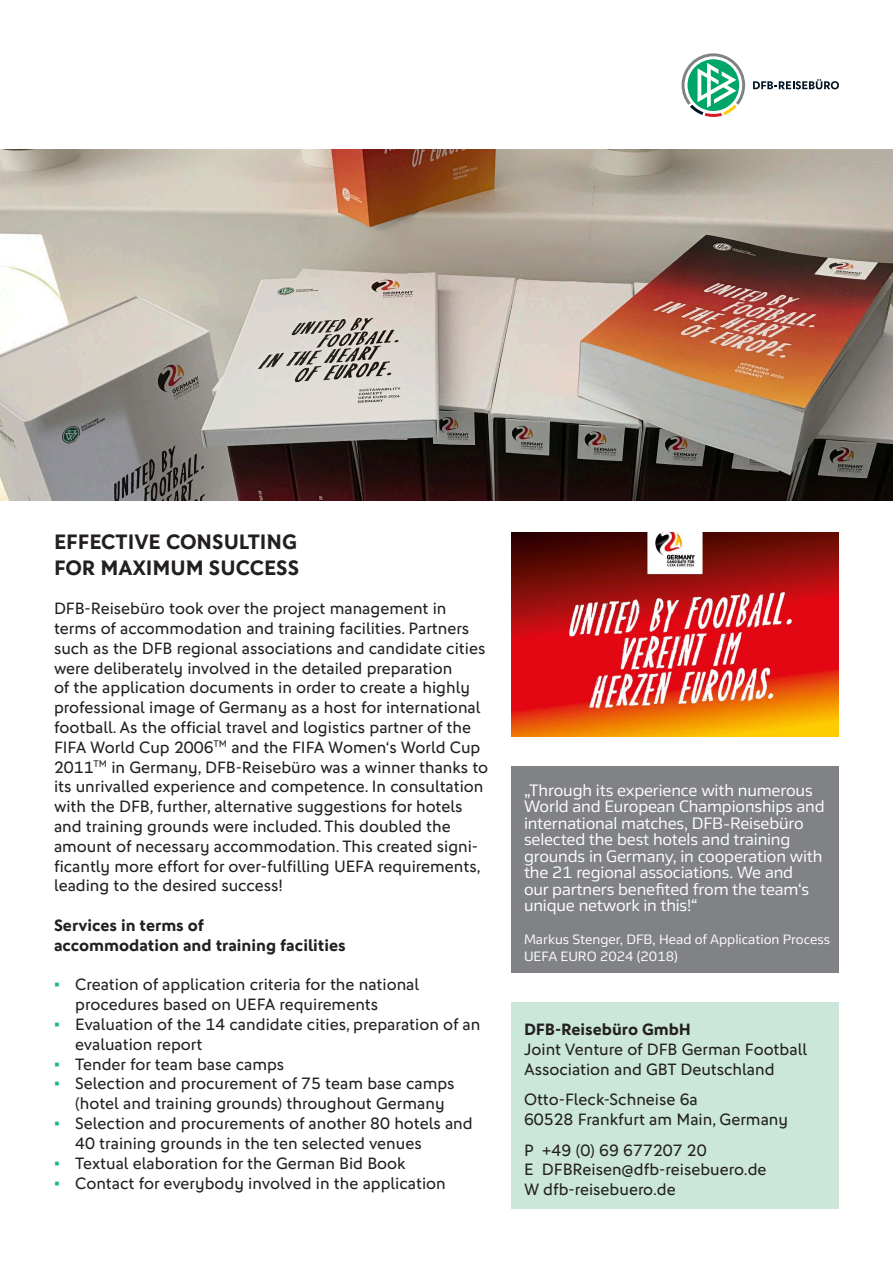
<style>
.page{position:relative;width:893px;height:1263px;background:#fff}
.page>*{position:absolute;margin:0;border:0;box-sizing:border-box;transform-origin:0 0}
.t1{font:700 21px "DFB Sans";color:#231f20}
.t2{font:16.5px/19.8px "DFB Sans";color:#231f20}
.t3{font:16.5px/16.5px "DFL";letter-spacing:-.01em;color:#fff}
.t4{font:700 16.5px "DFB Sans";color:#231f20}
.t5{font:13.5px/16.5px "DFL";color:#fff}
.s1{font-family:"Arial";color:#19b68a}
</style>
<div class="page">
<img style="left:511px;top:533px;width:328px;height:204px">
<img style="left:0;top:149px;width:893px;height:352px">
<div style="left:511px;top:1003px;width:328px;height:206px;background:#cbe7da"></div>
<svg style="left:753px;top:79px;width:86px;height:10px"></svg>
<svg style="left:682px;top:53px;width:63px;height:64px"></svg>
<div style="left:511px;top:767px;width:328px;height:206px;background:#808285"></div>
<p class="t1" style="left:54px;top:530px;width:245px">EFFECTIVE CONSULTING</p>
<p class="t1" style="left:54px;top:555px;width:247px">FOR MAXIMUM SUCCESS</p>
<p class="t2" style="left:54px;top:598px;width:436px">DFB-Reisebüro took over the project management in terms of accommodation and training facilities. Partners such as the DFB regional associations and candidate cities were deliberately involved in the detailed preparation<br>of the application documents in order to create a highly professional image of Germany as a host for international football. As the official travel and logistics partner of the FIFA World Cup 2006<sup>TM</sup> and the FIFA Women‘s World Cup 2011<sup>TM</sup> in Germany, DFB-Reisebüro was a winner thanks to its unrivalled experience and competence. In consultation with the DFB, further, alternative suggestions for hotels and training grounds were included. This doubled the amount of necessary accommodation. This created signi&shy;ficantly more effort for over-fulfilling UEFA requirements, leading to the desired success!</p>
<p class="t4" style="left:54px;top:915px;width:152px">Services in terms of</p>
<p class="t4" style="left:54px;top:935px;width:293px">accommodation and training facilities</p>
<p class="t2" style="left:54px;top:975px;width:367px"><span class="s1">▪</span> Creation of application criteria for the national</p>
<p class="t2" style="left:75px;top:994px;width:304px">procedures based on UEFA requirements</p>
<p class="t2" style="left:54px;top:1014px;width:428px"><span class="s1">▪</span> Evaluation of the 14 candidate cities, preparation of an</p>
<p class="t2" style="left:75px;top:1034px;width:129px">evaluation report</p>
<p class="t2" style="left:54px;top:1054px;width:232px"><span class="s1">▪</span> Tender for team base camps</p>
<p class="t2" style="left:54px;top:1074px;width:402px"><span class="s1">▪</span> Selection and procurement of 75 team base camps</p>
<p class="t2" style="left:75px;top:1093px;width:371px">(hotel and training grounds) throughout Germany</p>
<p class="t2" style="left:54px;top:1113px;width:420px"><span class="s1">▪</span> Selection and procurements of another 80 hotels and</p>
<p class="t2" style="left:75px;top:1133px;width:348px">40 training grounds in the ten selected venues</p>
<p class="t2" style="left:54px;top:1153px;width:353px"><span class="s1">▪</span> Textual elaboration for the German Bid Book</p>
<p class="t2" style="left:54px;top:1173px;width:393px"><span class="s1">▪</span> Contact for everybody involved in the application</p>
<p class="t3" style="left:524px;top:780px;width:302px">„Through its experience with numerous World and European Championships and international matches, DFB-Reisebüro selected the best hotels and training grounds in Germany, in cooperation with the 21 regional associations. We and<br>our partners benefited from the team‘s unique network in this!“</p>
<p class="t5" style="left:524px;top:930px;width:308px">Markus Stenger, DFB, Head of Application Process<br>UEFA EURO 2024 (2018)</p>
<p class="t4" style="left:524px;top:1019px;width:169px">DFB-Reisebüro GmbH</p>
<p class="t2" style="left:524px;top:1039px;width:285px">Joint Venture of DFB German Football</p>
<p class="t2" style="left:524px;top:1059px;width:252px">Association and GBT Deutschland</p>
<p class="t2" style="left:524px;top:1089px;width:175px">Otto-Fleck-Schneise 6a</p>
<p class="t2" style="left:524px;top:1109px;width:266px">60528 Frankfurt am Main, Germany</p>
<p class="t2" style="left:524px;top:1140px;width:184px">P +49 (0) 69 677207 20</p>
<p class="t2" style="left:524px;top:1160px;width:244px">E DFBReisen@dfb-reisebuero.de</p>
<p class="t2" style="left:524px;top:1179px;width:153px">W dfb-reisebuero.de</p>
</div>
